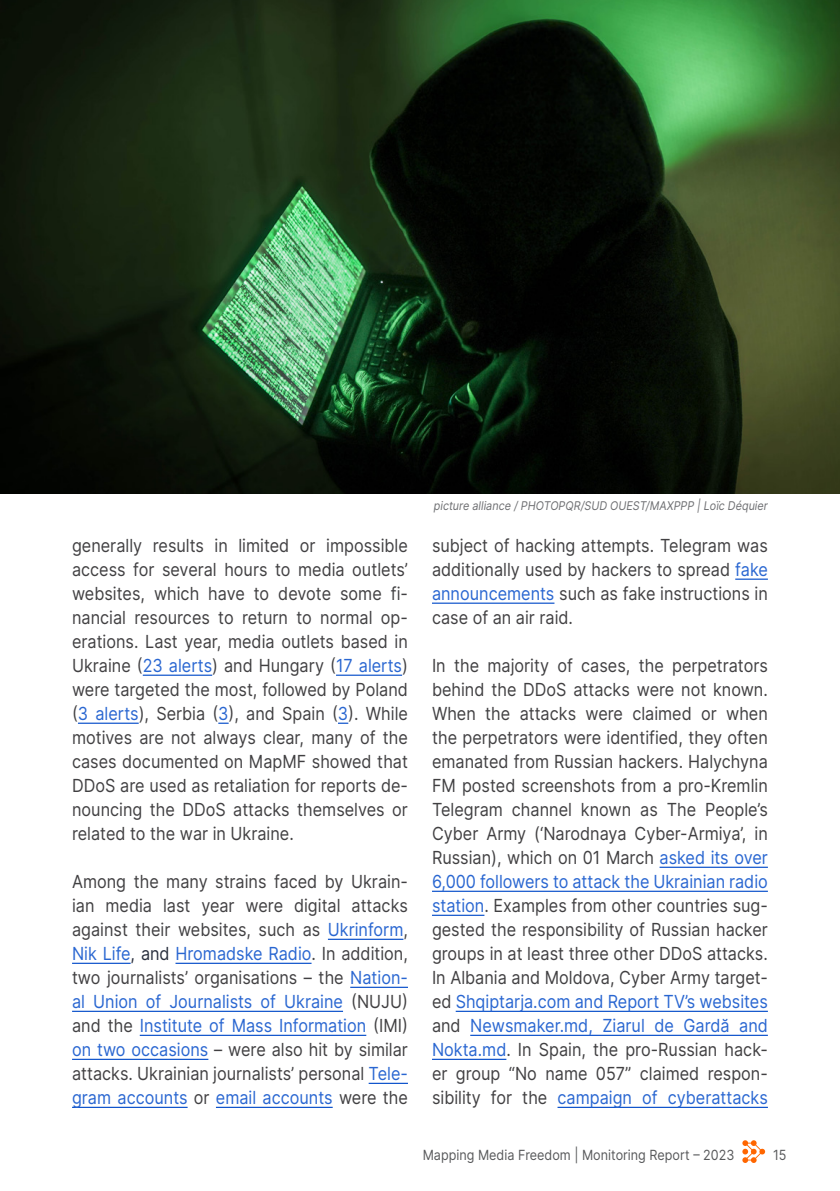
<style>
.page{position:relative;width:840px;height:1191px;background:#fff}
.page>*{position:absolute;margin:0;border:0;box-sizing:border-box;transform-origin:0 0}
.t1{font:18px/24px "Inter";color:#414042;text-align:justify;scale:.9 1}
.t2{font:14px "Inter";color:#58595b;scale:.9 1}
.BU{font:italic 12px "Inter";color:#6d6e71;scale:.9 1}
.s1{color:#2966d1}
.s2{color:#292f3d}
</style>
<div class="page">
<svg style="left:742px;top:1140px;width:22px;height:23px"></svg>
<hr style="left:143px;top:674px;width:69px;height:2px;background:#15c">
<hr style="left:336px;top:674px;width:66px;height:2px;background:#15c">
<hr style="left:78px;top:722px;width:61px;height:2px;background:#15c">
<svg style="left:218px;top:722px;width:10px;height:2px"></svg>
<svg style="left:338px;top:722px;width:10px;height:2px"></svg>
<hr style="left:328px;top:938px;width:75px;height:2px;background:#15c">
<hr style="left:72px;top:962px;width:59px;height:2px;background:#15c">
<hr style="left:175px;top:962px;width:136px;height:2px;background:#15c">
<hr style="left:350px;top:986px;width:58px;height:2px;background:#15c">
<hr style="left:72px;top:1010px;width:271px;height:2px;background:#15c">
<hr style="left:140px;top:1034px;width:226px;height:2px;background:#15c">
<hr style="left:72px;top:1058px;width:136px;height:2px;background:#15c">
<hr style="left:368px;top:1082px;width:40px;height:2px;background:#15c">
<hr style="left:72px;top:1106px;width:115px;height:2px;background:#15c">
<hr style="left:216px;top:1106px;width:116px;height:2px;background:#15c">
<hr style="left:734px;top:578px;width:33px;height:2px;background:#15c">
<hr style="left:432px;top:602px;width:122px;height:2px;background:#15c">
<hr style="left:659px;top:866px;width:108px;height:2px;background:#15c">
<hr style="left:432px;top:890px;width:335px;height:2px;background:#15c">
<hr style="left:432px;top:914px;width:52px;height:2px;background:#15c">
<hr style="left:455px;top:1010px;width:312px;height:2px;background:#15c">
<hr style="left:470px;top:1034px;width:297px;height:2px;background:#15c">
<hr style="left:432px;top:1058px;width:74px;height:2px;background:#15c">
<hr style="left:557px;top:1106px;width:210px;height:2px;background:#15c">
<img style="left:0;top:0;width:839px;height:493px">
<p class="t1" style="left:72px;top:533px;width:374px">generally results in limited or impossible access for several hours to media outlets’ websites, which have to devote some fi&shy;nancial resources to return to normal op&shy;erations. Last year, media outlets based in Ukraine (<span class="s1">23 alerts</span>) and Hungary (<span class="s1">17 alerts</span>) were targeted the most, followed by Poland (<span class="s1">3 alerts</span>), Serbia (<span class="s1">3</span>), and Spain (<span class="s1">3</span>). While motives are not always clear, many of the cases documented on MapMF showed that DDoS are used as retaliation for reports de&shy;nouncing the DDoS attacks themselves or related to the war in Ukraine.</p>
<p class="t1" style="left:72px;top:869px;width:374px">Among the many strains faced by Ukrain&shy;ian media last year were digital attacks against their websites, such as <span class="s1">Ukrinform</span>, <span class="s1">Nik Life</span><span class="s2">, and</span> <span class="s1">Hromadske Radio</span>. In addition, two journalists’ organisations – the <span class="s1">Nation&shy;al Union of Journalists of Ukraine</span> (NUJU) and the <span class="s1">Institute of Mass Information</span> (IMI) <span class="s1">on two occasions</span> – were also hit by similar attacks. Ukrainian journalists’ personal <span class="s1">Tele&shy;gram accounts</span> or <span class="s1">email accounts</span> were the</p>
<p class="BU" style="left:433px;top:497px;width:372px">picture alliance / PHOTOPQR/SUD OUEST/MAXPPP | Loïc Déquier</p>
<p class="t1" style="left:432px;top:533px;width:374px">subject of hacking attempts. Telegram was additionally used by hackers to spread <span class="s1">fake announcements</span> such as fake instructions in case of an air raid.</p>
<p class="t1" style="left:432px;top:653px;width:374px">In the majority of cases, the perpetrators behind the DDoS attacks were not known.<br>When the attacks were claimed or when the perpetrators were identified, they often emanated from Russian hackers. Halychyna FM posted screenshots from a pro-Kremlin Telegram channel known as The People’s Cyber Army (‘Narodnaya Cyber-Armiya’, in Russian), which on 01 March <span class="s1">asked its over 6,000 followers to attack the Ukrainian radio station</span>. Examples from other countries sug&shy;gested the responsibility of Russian hacker groups in at least three other DDoS attacks.<br>In Albania and Moldova, Cyber Army target&shy;ed <span class="s1">Shqiptarja.com and Report TV’s websites </span>and <span class="s1">Newsmaker.md, Ziarul de Gardă and Nokta.md</span>. In Spain, the pro-Russian hack&shy;er group “No name 057” claimed respon&shy;sibility for the <span class="s1">campaign of cyberattacks</span></p>
<p class="t2" style="left:422px;top:1144px;width:347px">Mapping Media Freedom | Monitoring Report – 2023</p>
<p class="t2" style="left:772px;top:1145px;width:17px">15</p>
</div>
